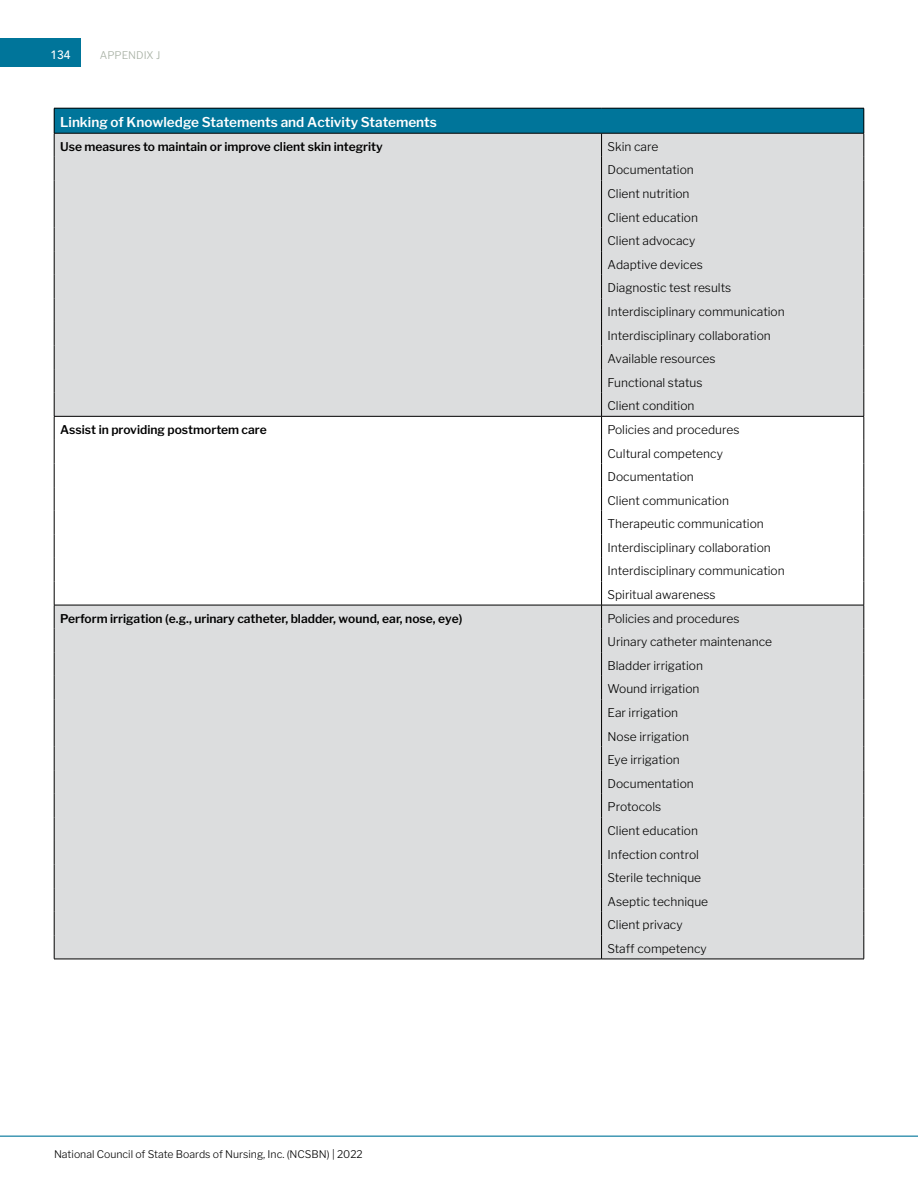
<style>
.page{position:relative;width:918px;height:1188px;background:#fff}
.page>*{position:absolute;margin:0;border:0;box-sizing:border-box;transform-origin:0 0}
.t1{font:600 13.5px "Libre Franklin";color:#fff}
.t2{font:300 12px/23.5px "Libre Franklin";color:#000}
.t3{font:600 12px "Libre Franklin";color:#000}
.t4{font:500 12px "Avenir LT Std";color:#fff}
.t5{font:300 10.5px "Libre Franklin";color:#000}
.t6{font:300 10.5px "Libre Franklin";color:#a6afa2}
</style>
<div class="page">
<div style="left:0;top:39px;width:81px;height:28px;background:#00759a"></div>
<hr style="left:0;top:1136px;width:918px;height:1px;background:#00759a">
<div style="left:54px;top:108px;width:810px;height:25px;background:#00759a"></div>
<div style="left:55px;top:134px;width:809px;height:282px;background:#dcddde"></div>
<div style="left:55px;top:606px;width:809px;height:353px;background:#dcddde"></div>
<hr style="left:54px;top:108px;width:548px;height:1px;background:#000">
<hr style="left:602px;top:108px;width:262px;height:1px;background:#000">
<hr style="left:54px;top:133px;width:548px;height:1px;background:#000">
<hr style="left:602px;top:133px;width:262px;height:1px;background:#000">
<hr style="left:54px;top:416px;width:548px;height:1px;background:#000">
<hr style="left:54px;top:605px;width:548px;height:1px;background:#000">
<svg style="left:54px;top:108px;width:1px;height:851px"></svg>
<svg style="left:601px;top:133px;width:1px;height:826px"></svg>
<svg style="left:864px;top:108px;width:1px;height:851px"></svg>
<hr style="left:54px;top:959px;width:548px;height:1px;background:#000">
<hr style="left:602px;top:605px;width:262px;height:1px;background:#000">
<hr style="left:602px;top:959px;width:262px;height:1px;background:#000">
<hr style="left:602px;top:416px;width:262px;height:1px;background:#000">
<p class="t4" style="left:51px;top:47px;width:22px">134</p>
<p class="t6" style="left:100px;top:49px;width:62px">APPENDIX J</p>
<p class="t1" style="left:60px;top:114px;width:378px">Linking of Knowledge Statements and Activity Statements</p>
<p class="t3" style="left:60px;top:139px;width:324px">Use measures to maintain or improve client skin integrity</p>
<p class="t2" style="left:608px;top:135px;width:179px">Skin care<br>Documentation<br>Client nutrition<br>Client education<br>Client advocacy<br>Adaptive devices<br>Diagnostic test results<br>Interdisciplinary communication<br>Interdisciplinary collaboration<br>Available resources<br>Functional status<br>Client condition</p>
<p class="t3" style="left:60px;top:422px;width:208px">Assist in providing postmortem care</p>
<p class="t2" style="left:608px;top:418px;width:179px">Policies and procedures<br>Cultural competency<br>Documentation<br>Client communication<br>Therapeutic communication<br>Interdisciplinary collaboration<br>Interdisciplinary communication<br>Spiritual awareness</p>
<p class="t3" style="left:60px;top:611px;width:404px">Perform irrigation (e.g., urinary catheter, bladder, wound, ear, nose, eye)</p>
<p class="t2" style="left:608px;top:607px;width:166px">Policies and procedures<br>Urinary catheter maintenance<br>Bladder irrigation<br>Wound irrigation<br>Ear irrigation<br>Nose irrigation<br>Eye irrigation<br>Documentation<br>Protocols<br>Client education<br>Infection control<br>Sterile technique<br>Aseptic technique<br>Client privacy<br>Staff competency</p>
<p class="t5" style="left:54px;top:1148px;width:310px">National Council of State Boards of Nursing, Inc. (NCSBN) | 2022</p>
</div>
